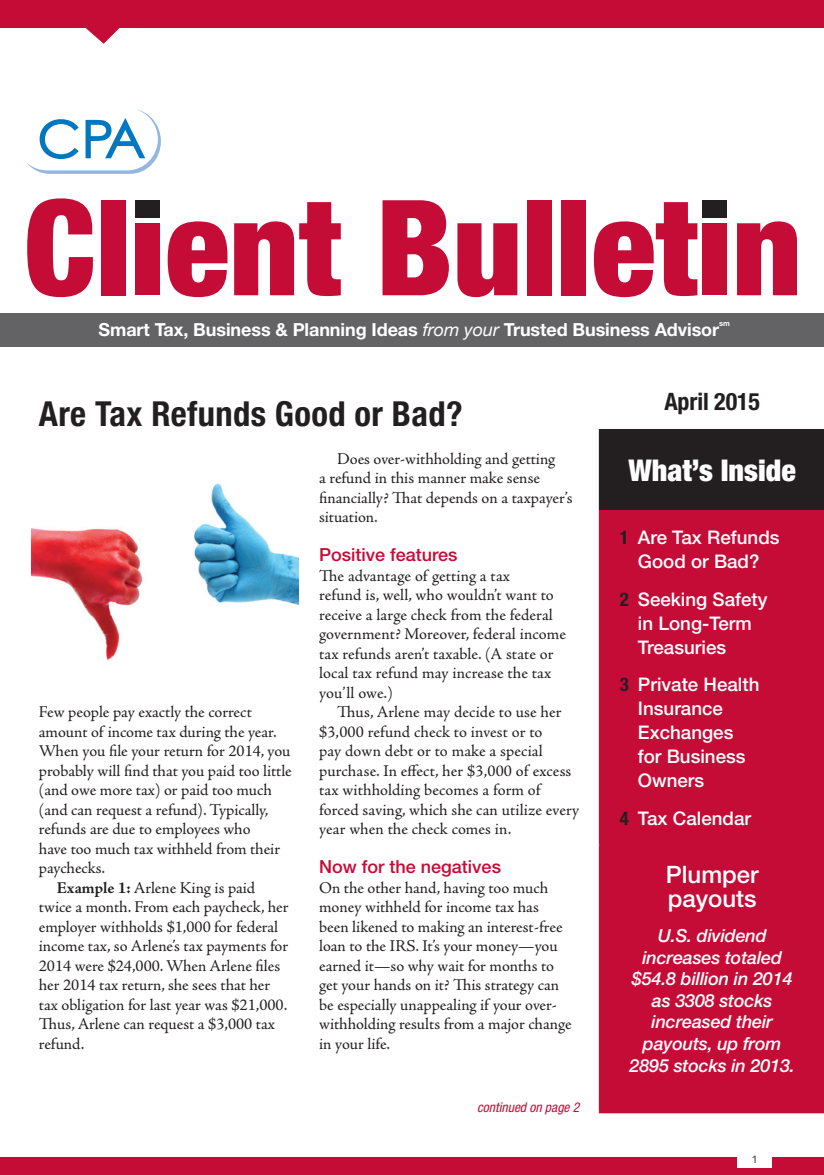
<style>
.page{position:relative;width:824px;height:1175px;background:#fff}
.page>*{position:absolute;margin:0;border:0;box-sizing:border-box;transform-origin:0 0}
.t1{font:700 condensed 34.5px "Helvetica Neue";letter-spacing:.01em;color:#231f20}
.t2{font:900 condensed 30px "Helvetica Neue";color:#fff}
.t3{font:500 24px/24px "Helvetica Neue";color:#fff}
.t4{font:700 condensed 24px "Helvetica Neue";letter-spacing:-.005em;color:#231f20}
.t5{font:500 18.75px/24px "Helvetica Neue";color:#fff}
.t6{font:italic 500 18px/21.6px "Helvetica Neue";letter-spacing:-.01em;color:#fff;text-align:center}
.t7{font:700 18px "Helvetica Neue";letter-spacing:-.005em;color:#fff}
.t8{font:500 18px "Helvetica Neue";color:#c40c37}
.t9{font:16.5px/19.5px "Adobe Jenson Pro";color:#231f20}
.t10{font:italic condensed 13.5px "Helvetica Neue";color:#c40c37}
.t11{font:800 10.5px "Avenir";color:#636366}
.t12{font:700 7.5px "Helvetica Neue";color:#fff}
.s1{font-weight:400;font-style:italic}
.s2{font-weight:700}
.s3{font-weight:700;font-stretch:condensed;color:#231f20}
</style>
<div class="page">
<svg style="left:27px;top:198px;width:66px;height:99px"></svg>
<div style="left:101px;top:200px;width:24px;height:95px;background:#c40c37"></div>
<div style="left:136px;top:223px;width:24px;height:72px;background:#c40c37"></div>
<div style="left:136px;top:200px;width:24px;height:18px;background:#231f20"></div>
<svg style="left:168px;top:221px;width:59px;height:76px"></svg>
<svg style="left:234px;top:202px;width:107px;height:94px"></svg>
<svg style="left:382px;top:200px;width:67px;height:95px"></svg>
<svg style="left:457px;top:223px;width:60px;height:74px"></svg>
<div style="left:527px;top:200px;width:24px;height:95px;background:#c40c37"></div>
<div style="left:562px;top:200px;width:24px;height:95px;background:#c40c37"></div>
<svg style="left:594px;top:202px;width:103px;height:95px"></svg>
<div style="left:703px;top:223px;width:24px;height:72px;background:#c40c37"></div>
<div style="left:703px;top:200px;width:24px;height:18px;background:#231f20"></div>
<svg style="left:737px;top:221px;width:59px;height:74px"></svg>
<div style="left:0;top:313px;width:824px;height:33px;background:#636366"></div>
<div style="left:0;top:0;width:824px;height:27px;background:#c40c37"></div>
<svg style="left:72px;top:27px;width:60px;height:17px"></svg>
<svg style="left:27px;top:110px;width:134px;height:64px"></svg>
<div style="left:0;top:1156px;width:824px;height:18px;background:#c40c37"></div>
<div style="left:737px;top:1149px;width:35px;height:19px;background:#fff"></div>
<div style="left:599px;top:429px;width:225px;height:80px;background:#231f20"></div>
<div style="left:600px;top:510px;width:223px;height:601px;background:#c40c37"></div>
<hr style="left:598px;top:429px;width:2px;height:79px;background:#231f20">
<hr style="left:598px;top:508px;width:226px;height:2px;background:#231f20">
<hr style="left:598px;top:1111px;width:226px;height:2px;background:#c40c37">
<hr style="left:598px;top:510px;width:2px;height:334px;background:#c40c37">
<hr style="left:823px;top:510px;width:1px;height:334px;background:#c40c37">
<hr style="left:598px;top:845px;width:2px;height:266px;background:#c40c37">
<hr style="left:598px;top:844px;width:226px;height:1px;background:#c40c37">
<hr style="left:823px;top:845px;width:1px;height:266px;background:#c40c37">
<img style="left:32px;top:483px;width:267px;height:178px">
<p class="t7" style="left:98px;top:318px;width:622px">Smart Tax, Business &amp; Planning Ideas <span class="s1">from your</span> Trusted Business Advisor</p>
<p class="t12" style="left:719px;top:319px;width:12px">sm</p>
<h1 class="t1" style="left:39px;top:393px;width:425px">Are Tax Refunds Good or Bad?</h1>
<p class="t9" style="left:39px;top:702px;width:214px">Few people pay exactly the correct</p>
<p class="t9" style="left:39px;top:722px;width:239px">amount of income tax during the year.</p>
<p class="t9" style="left:39px;top:741px;width:253px">When you file your return for 2014, you</p>
<p class="t9" style="left:39px;top:761px;width:254px">probably will find that you paid too little</p>
<p class="t9" style="left:39px;top:780px;width:234px">(and owe more tax) or paid too much</p>
<p class="t9" style="left:39px;top:800px;width:231px">(and can request a refund). Typically,</p>
<p class="t9" style="left:39px;top:819px;width:213px">refunds are due to employees who</p>
<p class="t9" style="left:39px;top:839px;width:243px">have too much tax withheld from their</p>
<p class="t9" style="left:39px;top:858px;width:68px">paychecks.</p>
<p class="t9" style="left:57px;top:878px;width:200px"><span class="s2">Example 1:</span> Arlene King is paid</p>
<p class="t9" style="left:39px;top:897px;width:251px">twice a month. From each paycheck, her</p>
<p class="t9" style="left:39px;top:917px;width:241px">employer withholds $1,000 for federal</p>
<p class="t9" style="left:39px;top:936px;width:251px">income tax, so Arlene’s tax payments for</p>
<p class="t9" style="left:39px;top:956px;width:243px">2014 were $24,000. When Arlene files</p>
<p class="t9" style="left:39px;top:975px;width:233px">her 2014 tax return, she sees that her</p>
<p class="t9" style="left:39px;top:995px;width:250px">tax obligation for last year was $21,000.</p>
<p class="t9" style="left:39px;top:1014px;width:238px">Thus, Arlene can request a $3,000 tax</p>
<p class="t9" style="left:39px;top:1034px;width:47px">refund.</p>
<p class="t9" style="left:319px;top:449px;width:255px;text-indent:18px">Does over-withholding and getting<br>a refund in this manner make sense financially? That depends on a taxpayer’s situation.</p>
<p class="t8" style="left:319px;top:544px;width:140px">Positive features</p>
<p class="t9" style="left:319px;top:566px;width:248px">The advantage of getting a tax<br>refund is, well, who wouldn’t want to receive a large check from the federal government? Moreover, federal income tax refunds aren’t taxable. (A state or local tax refund may increase the tax you’ll owe.)</p>
<p class="t9" style="left:319px;top:702px;width:261px;text-indent:18px">Thus, Arlene may decide to use her $3,000 refund check to invest or to<br>pay down debt or to make a special purchase. In effect, her $3,000 of excess tax withholding becomes a form of forced saving, which she can utilize every year when the check comes in.</p>
<p class="t8" style="left:319px;top:856px;width:183px">Now for the negatives</p>
<p class="t9" style="left:319px;top:878px;width:254px">On the other hand, having too much money withheld for income tax has been likened to making an interest-free loan to the IRS. It’s your money—you earned it—so why wait for months to get your hands on it? This strategy can be especially unappealing if your over&shy;withholding results from a major change in your life.</p>
<p class="t10" style="left:477px;top:1099px;width:104px">continued on page 2</p>
<h3 class="t4" style="left:664px;top:386px;width:97px">April 2015</h3>
<h2 class="t2" style="left:628px;top:452px;width:169px">What’s Inside</h2>
<p class="t5" style="left:620px;top:525px;width:161px;text-align:center"><span class="s3">1</span> Are Tax Refunds<br>Good or Bad?</p>
<p class="t5" style="left:638px;top:586px;width:131px;text-indent:-18px"><span class="s3">2</span> Seeking Safety in Long-Term<br>Treasuries</p>
<p class="t5" style="left:638px;top:672px;width:123px;text-indent:-18px"><span class="s3">3</span> Private Health<br>Insurance<br>Exchanges for Business<br>Owners</p>
<p class="t5" style="left:620px;top:805px;width:133px"><span class="s3">4</span> Tax Calendar</p>
<h3 class="t3" style="left:665px;top:862px;width:94px">Plumper payouts</h3>
<p class="t6" style="left:629px;top:924px;width:167px">U.S. dividend increases totaled $54.8 billion in 2014 as 3308 stocks increased their payouts, up from<br>2895 stocks in 2013.</p>
<p class="t11" style="left:751px;top:1152px;width:8px">1</p>
</div>
